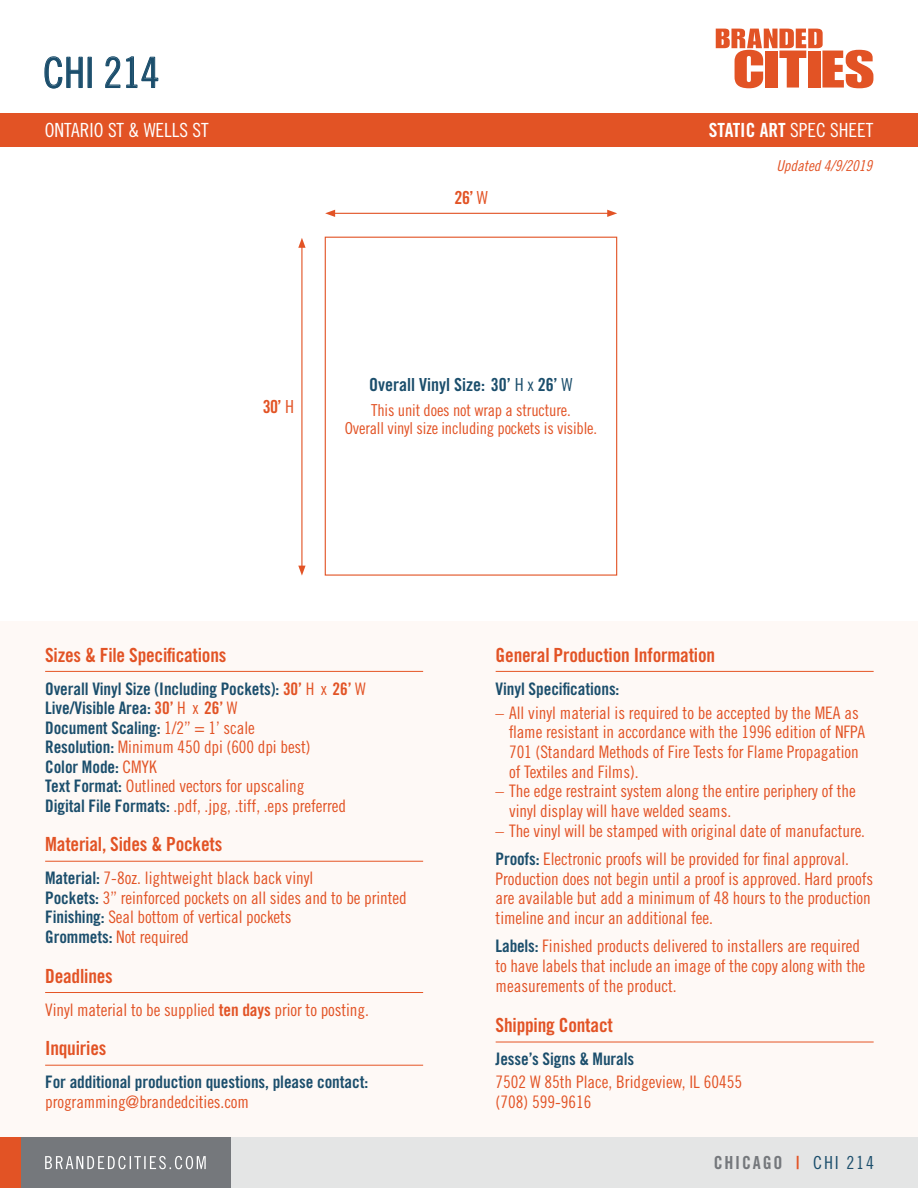
<style>
.page{position:relative;width:918px;height:1188px;background:#fff}
.page>*{position:absolute;margin:0;border:0;box-sizing:border-box;transform-origin:0 0}
.t1{font:42px "Trade Gothic LT Std Cn 18";color:#1b4e6c}
.t2{font:19.5px "Trade Gothic LT Std Bd Cn 20";letter-spacing:-.01em;color:#e25325}
.t3{font:19.5px "Trade Gothic LT Std Bd Cn 20";color:#fff}
.t4{font:19.5px "Trade Gothic LT Std Cn 18";color:#fff}
.t5{font:18px "Trade Gothic LT Std Bd Cn 20";color:#1b4e6c}
.t6{font:18px "Trade Gothic LT Std Bd Cn 20";letter-spacing:.1em;color:#75787c}
.t7{font:18px "Trade Gothic LT Std Bd Cn 20";color:#e25325}
.t8{font:17.25px/19.6px "Trade Gothic LT Std Cn 18";letter-spacing:-.005em;color:#e25325}
.t9{font:17.25px/19.5px "Trade Gothic LT Std Bd Cn 20";letter-spacing:-.005em;color:#1b4e6c}
.t10{font:16.5px/18px "Trade Gothic LT Std Cn 18";letter-spacing:-.01em;color:#e25325;text-align:center}
.t11{font:15px "Trade Gothic LT Std Cn 18 Obl";color:#e25325}
.s1{font-family:"Trade Gothic LT Std Cn 18"}
.s2{color:#e25325}
.s3{font-family:"Trade Gothic LT Std Cn 18";color:#e25325}
.s4{font-family:"Trade Gothic LT Std Bd Cn 20";color:#1b4e6c}
.s5{font-family:"Trade Gothic LT Std Bd Cn 20"}
.s6{font-family:"Trade Gothic LT Std Cn 18";color:#1b4e6c}
</style>
<div class="page">
<svg style="left:716px;top:29px;width:157px;height:59px"></svg>
<svg style="left:45px;top:57px;width:37px;height:31px"></svg>
<svg style="left:105px;top:57px;width:15px;height:31px"></svg>
<svg style="left:126px;top:57px;width:32px;height:31px"></svg>
<div style="left:0;top:113px;width:918px;height:34px;background:#e25325"></div>
<div style="left:325px;top:237px;width:292px;height:339px;background:#fff;border:1px solid #e25325"></div>
<hr style="left:333px;top:213px;width:277px;height:1px;background:#e25325">
<svg style="left:325px;top:210px;width:10px;height:7px"></svg>
<svg style="left:607px;top:210px;width:10px;height:7px"></svg>
<hr style="left:301px;top:245px;width:1px;height:323px;background:#e25325">
<svg style="left:298px;top:566px;width:8px;height:10px"></svg>
<svg style="left:298px;top:238px;width:8px;height:10px"></svg>
<div style="left:0;top:622px;width:918px;height:530px;background:#fef9f6"></div>
<div style="left:228px;top:1137px;width:690px;height:51px;background:#e4e5e5"></div>
<div style="left:19px;top:1137px;width:212px;height:51px;background:#75787c"></div>
<div style="left:0;top:1137px;width:21px;height:51px;background:#e25325"></div>
<svg style="left:45px;top:1156px;width:161px;height:13px"></svg>
<hr style="left:45px;top:671px;width:378px;height:1px;background:#e55525">
<hr style="left:496px;top:671px;width:378px;height:1px;background:#e55525">
<hr style="left:496px;top:1042px;width:378px;height:1px;background:#e55525">
<hr style="left:45px;top:861px;width:378px;height:1px;background:#e55525">
<hr style="left:45px;top:992px;width:378px;height:1px;background:#e55525">
<hr style="left:45px;top:1065px;width:378px;height:1px;background:#e55525">
<h1 class="t1" style="left:43px;top:48px;width:118px">CHI 214</h1>
<p class="t4" style="left:45px;top:119px;width:165px">ONTARIO ST &amp; WELLS ST</p>
<p class="t7" style="left:455px;top:187px;width:35px">26’ <span class="s1">W</span></p>
<p class="t7" style="left:263px;top:396px;width:33px">30’ <span class="s1">H</span></p>
<p class="t5" style="left:369px;top:374px;width:205px">Overall Vinyl Size: 30’ <span class="s1">H x</span> 26’ <span class="s1">W</span></p>
<p class="t10" style="left:345px;top:401px;width:254px">This unit does not wrap a structure.<br>Overall vinyl size including pockets is visible.</p>
<p class="t3" style="left:709px;top:118px;width:166px">STATIC ART <span class="s1">SPEC SHEET</span></p>
<p class="t11" style="left:776px;top:157px;width:97px">Updated 4/9/2019</p>
<p class="t2" style="left:45px;top:643px;width:183px">Sizes &amp; File Specifications</p>
<p class="t9" style="left:45px;top:679px;width:322px">Overall Vinyl Size (Including Pockets): <span class="s2">30’</span> <span class="s3">H x</span> <span class="s2">26’</span> <span class="s3">W<br></span>Live/Visible Area: <span class="s2">30’</span> <span class="s3">H x</span> <span class="s2">26’</span> <span class="s3">W<br></span>Document Scaling: <span class="s3">1/2” = 1’ scale</span></p>
<p class="t8" style="left:45px;top:737px;width:267px"><span class="s4">Resolution:</span> Minimum 450 dpi (600 dpi best)</p>
<p class="t9" style="left:45px;top:757px;width:113px">Color Mode: <span class="s3">CMYK</span></p>
<p class="t8" style="left:45px;top:776px;width:302px"><span class="s4">Text Format:</span> Outlined vectors for upscaling<br><span class="s4">Digital File Formats:</span> .pdf, .jpg, .tiff, .eps preferred</p>
<p class="t2" style="left:45px;top:833px;width:179px">Material, Sides &amp; Pockets</p>
<p class="t8" style="left:45px;top:868px;width:363px"><span class="s4">Material:</span> 7-8oz. lightweight black back vinyl<br><span class="s4">Pockets:</span> 3” reinforced pockets on all sides and to be printed <span class="s4">Finishing:</span> Seal bottom of vertical pockets<br><span class="s4">Grommets:</span> Not required</p>
<p class="t2" style="left:45px;top:964px;width:69px">Deadlines</p>
<p class="t8" style="left:45px;top:999px;width:325px">Vinyl material to be supplied <span class="s5">ten days</span> prior to posting.</p>
<p class="t2" style="left:45px;top:1037px;width:63px">Inquiries</p>
<p class="t9" style="left:45px;top:1072px;width:325px">For additional production questions, please contact:</p>
<p class="t8" style="left:45px;top:1092px;width:205px">programming@brandedcities.com</p>
<p class="t2" style="left:496px;top:643px;width:221px">General Production Information</p>
<p class="t9" style="left:496px;top:679px;width:125px">Vinyl Specifications:</p>
<p class="t8" style="left:509px;top:702px;width:357px;text-indent:-14px">– All vinyl material is required to be accepted by the MEA as flame resistant in accordance with the 1996 edition of NFPA 701 (Standard Methods of Fire Tests for Flame Propagation of Textiles and Films).</p>
<p class="t8" style="left:509px;top:781px;width:348px;text-indent:-14px">– The edge restraint system along the entire periphery of the vinyl display will have welded seams.</p>
<p class="t8" style="left:496px;top:816px;width:371px;line-height:28.2px">– The vinyl will be stamped with original date of manufacture.<br><span class="s4">Proofs:</span> Electronic proofs will be provided for final approval.</p>
<p class="t8" style="left:496px;top:869px;width:379px">Production does not begin until a proof is approved. Hard proofs are available but add a minimum of 48 hours to the production timeline and incur an additional fee.</p>
<p class="t8" style="left:496px;top:936px;width:371px"><span class="s4">Labels:</span> Finished products delivered to installers are required to have labels that include an image of the copy along with the measurements of the product.</p>
<p class="t2" style="left:496px;top:1013px;width:119px">Shipping Contact</p>
<p class="t9" style="left:496px;top:1049px;width:140px">Jesse’s Signs &amp; Murals</p>
<p class="t8" style="left:496px;top:1072px;width:248px">7502 W 85th Place, Bridgeview, IL 60455 (708) 599-9616</p>
<p class="t6" style="left:714px;top:1152px;width:162px">CHICAGO <span class="s2">|</span> <span class="s6">CHI 214</span></p>
</div>
